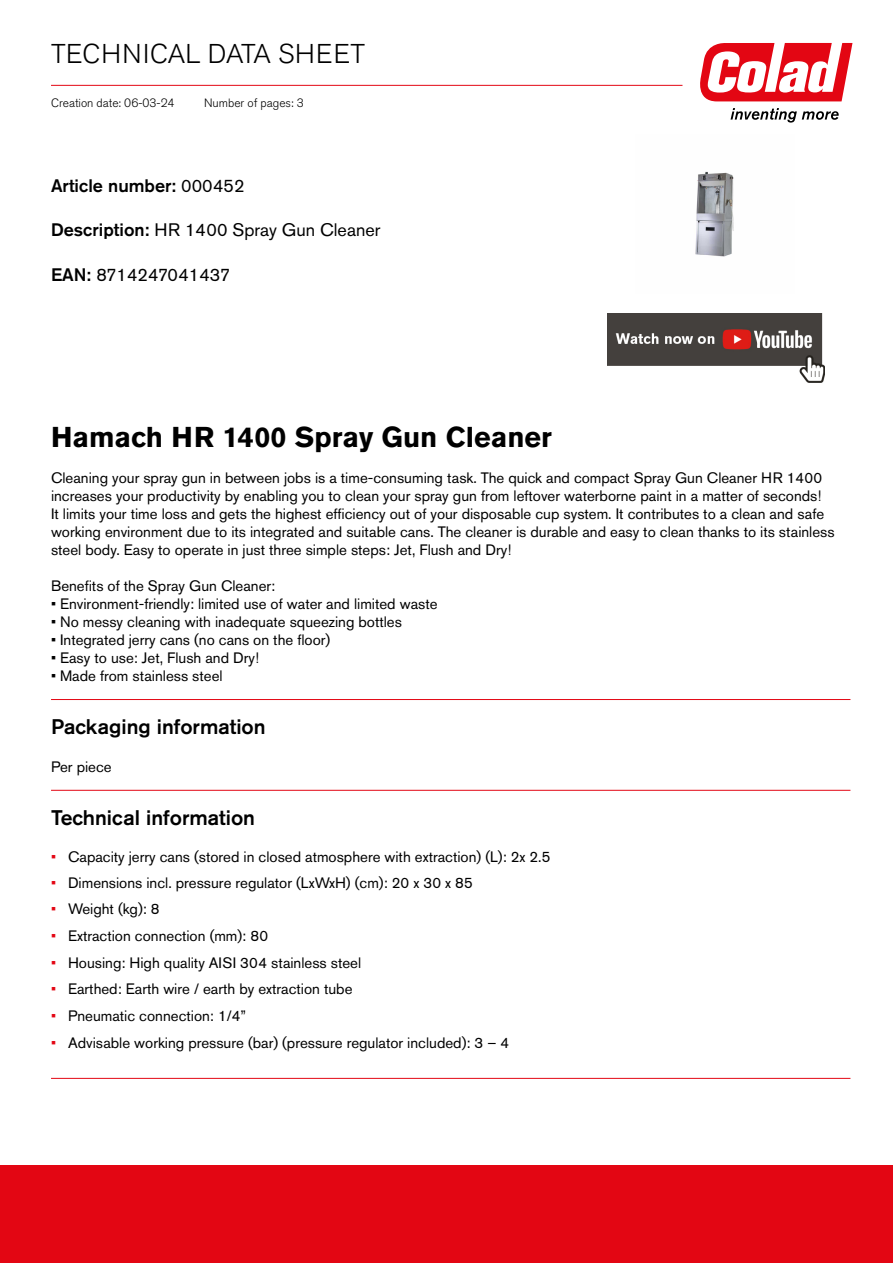
<style>
.page{position:relative;width:893px;height:1263px;background:#fff}
.page>*{position:absolute;margin:0;border:0;box-sizing:border-box;transform-origin:0 0}
.t1{font:700 28.5px "Akzidenz Grotesk Pro";color:#000}
.t2{font:300 27px "Akzidenz Grotesk Pro";letter-spacing:.01em;color:#000}
.t3{font:500 21px "Akzidenz Grotesk Pro";color:#000}
.t4{font:18px "Akzidenz Grotesk Pro";color:#000}
.t5{font:500 18px "Akzidenz Grotesk Pro";color:#000}
.t6{font:15px/18px "Akzidenz Grotesk Pro";color:#000}
.t7{font:300 12px "Akzidenz Grotesk Pro";color:#000}
.s1{font-weight:400}
.s2{font-weight:500}
.s3{color:#e30613}
</style>
<div class="page">
<svg style="left:700px;top:43px;width:152px;height:58px"></svg>
<svg style="left:731px;top:108px;width:108px;height:15px"></svg>
<hr style="left:51px;top:85px;width:631px;height:1px;background:#e30613">
<div style="left:0;top:1165px;width:893px;height:98px;background:#e30613"></div>
<hr style="left:51px;top:699px;width:799px;height:1px;background:#e30613">
<hr style="left:51px;top:790px;width:799px;height:1px;background:#e30613">
<hr style="left:51px;top:1078px;width:799px;height:1px;background:#e30613">
<img style="left:608px;top:313px;width:217px;height:70px">
<img style="left:695px;top:171px;width:39px;height:86px">
<h2 class="t2" style="left:51px;top:36px;width:316px">TECHNICAL DATA SHEET</h2>
<p class="t7" style="left:204px;top:95px;width:101px">Number of pages: 3</p>
<p class="t7" style="left:51px;top:95px;width:125px">Creation date: 06-03-24</p>
<p class="t5" style="left:51px;top:174px;width:195px">Article number: <span class="s1">000452</span></p>
<p class="t4" style="left:51px;top:218px;width:331px"><span class="s2">Description:</span> HR 1400 Spray Gun Cleaner</p>
<p class="t4" style="left:51px;top:263px;width:181px"><span class="s2">EAN:</span> 8714247041437</p>
<h1 class="t1" style="left:51px;top:418px;width:502px">Hamach HR 1400 Spray Gun Cleaner</h1>
<p class="t6" style="left:51px;top:468px;width:785px">Cleaning your spray gun in between jobs is a time-consuming task. The quick and compact Spray Gun Cleaner HR 1400 increases your productivity by enabling you to clean your spray gun from leftover waterborne paint in a matter of seconds!<br>It limits your time loss and gets the highest efficiency out of your disposable cup system. It contributes to a clean and safe working environment due to its integrated and suitable cans. The cleaner is durable and easy to clean thanks to its stainless steel body. Easy to operate in just three simple steps: Jet, Flush and Dry!</p>
<p class="t6" style="left:51px;top:576px;width:226px">Benefits of the Spray Gun Cleaner:</p>
<p class="t6" style="left:51px;top:594px;width:388px">• Environment-friendly: limited use of water and limited waste</p>
<p class="t6" style="left:51px;top:612px;width:352px">• No messy cleaning with inadequate squeezing bottles</p>
<p class="t6" style="left:51px;top:630px;width:281px">• Integrated jerry cans (no cans on the floor)</p>
<p class="t6" style="left:51px;top:648px;width:210px">• Easy to use: Jet, Flush and Dry!</p>
<p class="t6" style="left:51px;top:666px;width:173px">• Made from stainless steel</p>
<h3 class="t3" style="left:51px;top:713px;width:216px">Packaging information</h3>
<p class="t6" style="left:51px;top:757px;width:62px">Per piece</p>
<h3 class="t3" style="left:51px;top:804px;width:206px">Technical information</h3>
<p class="t6" style="left:51px;top:848px;width:501px"><span class="s3">•</span> Capacity jerry cans (stored in closed atmosphere with extraction) (L): 2x 2.5</p>
<p class="t6" style="left:51px;top:873px;width:423px"><span class="s3">•</span> Dimensions incl. pressure regulator (LxWxH) (cm): 20 x 30 x 85</p>
<p class="t6" style="left:51px;top:900px;width:110px"><span class="s3">•</span> Weight (kg): 8</p>
<p class="t6" style="left:51px;top:926px;width:219px"><span class="s3">•</span> Extraction connection (mm): 80</p>
<p class="t6" style="left:51px;top:953px;width:312px"><span class="s3">•</span> Housing: High quality AISI 304 stainless steel</p>
<p class="t6" style="left:51px;top:980px;width:303px"><span class="s3">•</span> Earthed: Earth wire / earth by extraction tube</p>
<p class="t6" style="left:51px;top:1007px;width:197px"><span class="s3">•</span> Pneumatic connection: 1/4”</p>
<p class="t6" style="left:51px;top:1033px;width:460px"><span class="s3">•</span> Advisable working pressure (bar) (pressure regulator included): 3 – 4</p>
</div>
